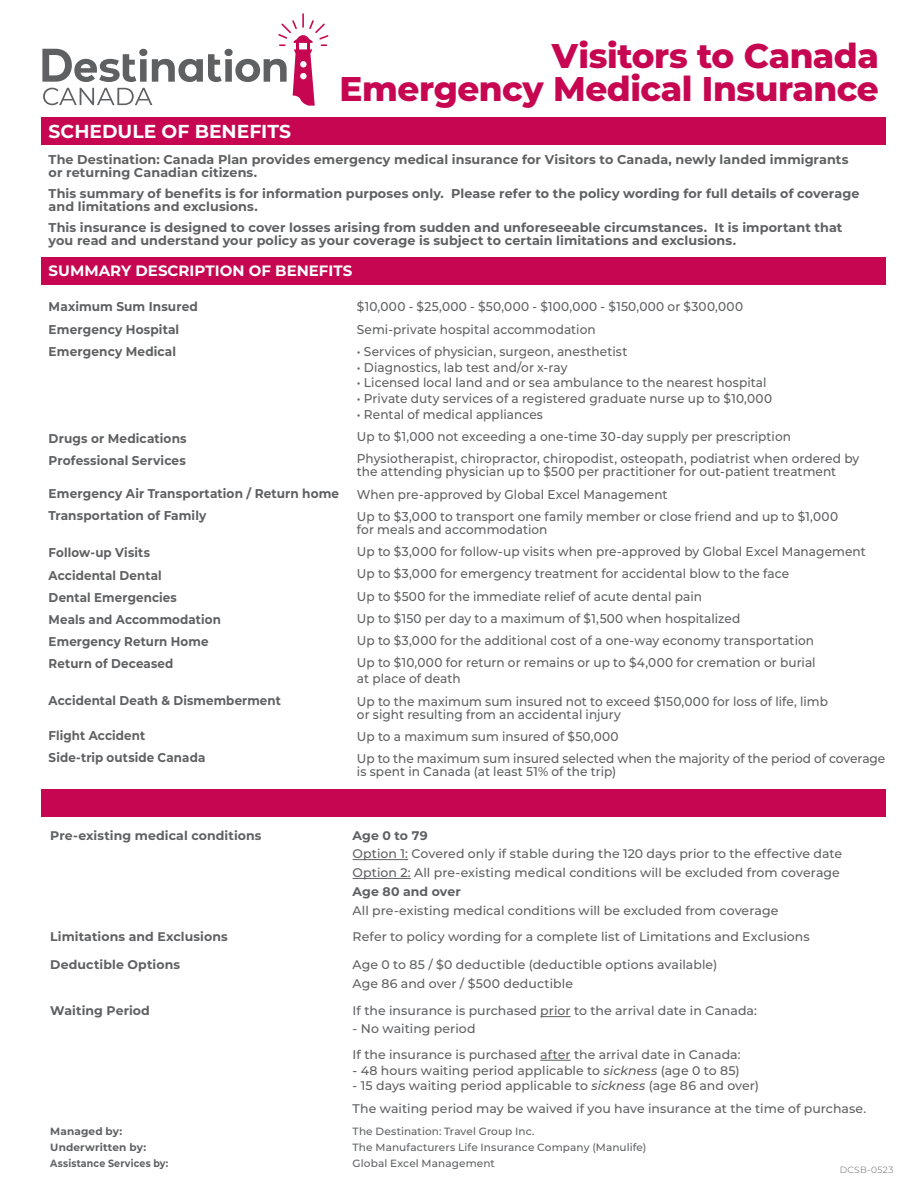
<style>
.page{position:relative;width:918px;height:1188px;background:#fff}
.page>*{position:absolute;margin:0;border:0;box-sizing:border-box;transform-origin:0 0}
.t1{font:800 34.2px/33px "Montserrat";letter-spacing:-.015em;color:#c60651;text-align:right}
.t2{font:700 18.75px "Montserrat";color:#fff}
.t3{font:700 15px "Montserrat";color:#fff}
.t4{font:500 12.75px/22.2px "Montserrat";letter-spacing:.005em;color:#5f6062;scale:.95 1}
.t5{font:700 12.75px/13.2px "Montserrat";letter-spacing:.01em;color:#5f6062}
.t6{font:700 12.75px/22.2px "Montserrat";letter-spacing:.01em;color:#5f6062;scale:.93 1}
.t7{font:700 12.75px/22.2px "Montserrat";letter-spacing:.01em;color:#5f6062;scale:.95 1}
.t8{font:500 12.45px/18.8px "Montserrat";letter-spacing:.005em;color:#5f6062}
.t9{font:700 12.45px "Montserrat";letter-spacing:.01em;color:#5f6062}
.t10{font:500 10.5px "Montserrat";letter-spacing:.01em;color:#5f6062}
.t11{font:700 10.5px "Montserrat";letter-spacing:.015em;color:#5f6062}
.t12{font:700 10.5px "Montserrat";letter-spacing:.015em;color:#5f6062;scale:.9 1}
.t13{font:300 9px "Montserrat";letter-spacing:.04em;color:#5f6062}
.s1{font-style:italic}
</style>
<div class="page">
<div style="left:41px;top:117px;width:845px;height:28px;background:#c60651"></div>
<div style="left:41px;top:257px;width:845px;height:28px;background:#c60651"></div>
<div style="left:41px;top:789px;width:845px;height:28px;background:#c60651"></div>
<svg style="left:42px;top:13px;width:286px;height:93px"></svg>
<div style="left:300px;top:61px;width:7px;height:7px;background:#fff;border-radius:50%"></div>
<div style="left:300px;top:73px;width:7px;height:6px;background:#fff;border-radius:50%"></div>
<hr style="left:353px;top:859px;width:55px;height:1px;background:#5f6062">
<hr style="left:353px;top:878px;width:58px;height:1px;background:#5f6062">
<hr style="left:540px;top:1016px;width:31px;height:1px;background:#5f6062">
<hr style="left:540px;top:1060px;width:31px;height:1px;background:#5f6062">
<h2 class="t2" style="left:49px;top:117px;width:244px">SCHEDULE OF BENEFITS</h2>
<h1 class="t1" style="left:339px;top:37px;width:541px">Visitors to Canada<br>Emergency Medical Insurance</h1>
<p class="t5" style="left:49px;top:152px;width:801px">The Destination: Canada Plan provides emergency medical insurance for Visitors to Canada, newly landed immigrants or returning Canadian citizens.</p>
<p class="t5" style="left:49px;top:186px;width:812px">This summary of benefits is for information purposes only. Please refer to the policy wording for full details of coverage and limitations and exclusions.</p>
<p class="t5" style="left:49px;top:220px;width:795px">This insurance is designed to cover losses arising from sudden and unforeseeable circumstances. It is important that you read and understand your policy as your coverage is subject to certain limitations and exclusions.</p>
<p class="t3" style="left:49px;top:260px;width:305px">SUMMARY DESCRIPTION OF BENEFITS</p>
<p class="t7" style="left:49px;top:295px;width:159px">Maximum Sum Insured<br>Emergency Hospital<br>Emergency Medical</p>
<p class="t7" style="left:49px;top:427px;width:147px">Drugs or Medications<br>Professional Services</p>
<p class="t7" style="left:49px;top:482px;width:307px">Emergency Air Transportation / Return home<br>Transportation of Family</p>
<p class="t6" style="left:49px;top:541px;width:187px">Follow-up Visits<br>Accidental Dental<br>Dental Emergencies<br>Meals and Accommodation<br>Emergency Return Home<br>Return of Deceased</p>
<p class="t6" style="left:49px;top:689px;width:251px">Accidental Death &amp; Dismemberment</p>
<p class="t6" style="left:49px;top:723px;width:170px">Flight Accident<br>Side-trip outside Canada</p>
<p class="t4" style="left:357px;top:295px;width:408px">$10,000 - $25,000 - $50,000 - $100,000 - $150,000 or $300,000<br>Semi-private hospital accommodation</p>
<p class="t4" style="left:357px;top:340px;width:286px">• Services of physician, surgeon, anesthetist</p>
<p class="t4" style="left:357px;top:355px;width:223px">• Diagnostics, lab test and/or x-ray</p>
<p class="t4" style="left:357px;top:371px;width:433px">• Licensed local land and or sea ambulance to the nearest hospital</p>
<p class="t4" style="left:357px;top:387px;width:439px">• Private duty services of a registered graduate nurse up to $10,000</p>
<p class="t4" style="left:357px;top:403px;width:530px">• Rental of medical appliances<br>Up to $1,000 not exceeding a one-time 30-day supply per prescription<br>Physiotherapist, chiropractor, chiropodist, osteopath, podiatrist when ordered by</p>
<p class="t4" style="left:357px;top:460px;width:508px">the attending physician up to $500 per practitioner for out-patient treatment<br>When pre-approved by Global Excel Management<br>Up to $3,000 to transport one family member or close friend and up to $1,000</p>
<p class="t4" style="left:357px;top:518px;width:537px">for meals and accommodation<br>Up to $3,000 for follow-up visits when pre-approved by Global Excel Management Up to $3,000 for emergency treatment for accidental blow to the face<br>Up to $500 for the immediate relief of acute dental pain<br>Up to $150 per day to a maximum of $1,500 when hospitalized<br>Up to $3,000 for the additional cost of a one-way economy transportation<br>Up to $10,000 for return or remains or up to $4,000 for cremation or burial</p>
<p class="t4" style="left:357px;top:667px;width:497px">at place of death<br>Up to the maximum sum insured not to exceed $150,000 for loss of life, limb</p>
<p class="t4" style="left:357px;top:703px;width:558px">or sight resulting from an accidental injury<br>Up to a maximum sum insured of $50,000<br>Up to the maximum sum insured selected when the majority of the period of coverage</p>
<p class="t4" style="left:357px;top:760px;width:275px">is spent in Canada (at least 51% of the trip)</p>
<p class="t9" style="left:50px;top:826px;width:213px">Pre-existing medical conditions</p>
<p class="t9" style="left:353px;top:826px;width:77px">Age 0 to 79</p>
<p class="t8" style="left:353px;top:844px;width:491px">Option 1: Covered only if stable during the 120 days prior to the effective date<br>Option 2: All pre-existing medical conditions will be excluded from coverage</p>
<p class="t9" style="left:353px;top:883px;width:110px">Age 80 and over</p>
<p class="t8" style="left:353px;top:901px;width:427px">All pre-existing medical conditions will be excluded from coverage</p>
<p class="t9" style="left:50px;top:928px;width:179px">Limitations and Exclusions</p>
<p class="t8" style="left:353px;top:927px;width:459px">Refer to policy wording for a complete list of Limitations and Exclusions</p>
<p class="t9" style="left:50px;top:955px;width:131px">Deductible Options</p>
<p class="t8" style="left:353px;top:954px;width:366px">Age 0 to 85 / $0 deductible (deductible options available)<br>Age 86 and over / $500 deductible</p>
<p class="t9" style="left:50px;top:1002px;width:101px">Waiting Period</p>
<p class="t8" style="left:353px;top:1001px;width:406px">If the insurance is purchased prior to the arrival date in Canada:</p>
<p class="t8" style="left:353px;top:1015px;width:389px;line-height:26.2px">- No waiting period<br>If the insurance is purchased after the arrival date in Canada:</p>
<p class="t8" style="left:353px;top:1061px;width:389px">- 48 hours waiting period applicable to <span class="s1">sickness</span> (age 0 to 85)</p>
<p class="t8" style="left:353px;top:1073px;width:515px;line-height:23.2px">- 15 days waiting period applicable to <span class="s1">sickness</span> (age 86 and over)<br>The waiting period may be waived if you have insurance at the time of purchase.</p>
<p class="t11" style="left:50px;top:1124px;width:74px">Managed by:</p>
<p class="t10" style="left:353px;top:1124px;width:183px">The Destination: Travel Group Inc.</p>
<p class="t11" style="left:50px;top:1139px;width:97px">Underwritten by:</p>
<p class="t10" style="left:353px;top:1140px;width:295px">The Manufacturers Life Insurance Company (Manulife)</p>
<p class="t12" style="left:50px;top:1155px;width:133px">Assistance Services by:</p>
<p class="t10" style="left:353px;top:1155px;width:144px">Global Excel Management</p>
<p class="t13" style="left:840px;top:1164px;width:55px">DCSB-0523</p>
</div>
